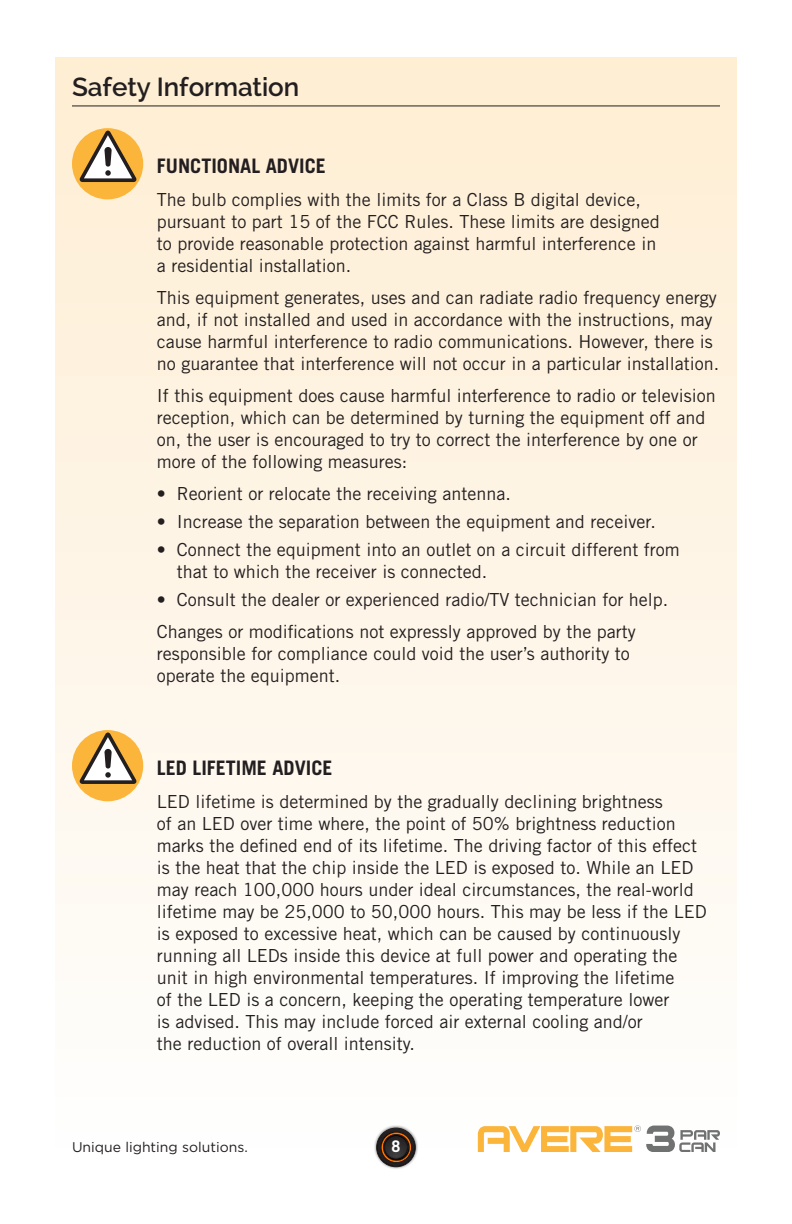
<style>
.page{position:relative;width:792px;height:1224px;background:#fff}
.page>*{position:absolute;margin:0;border:0;box-sizing:border-box;transform-origin:0 0}
.t1{font:600 26px "Raleway";color:#231f20}
.t2{font:700 20px "Trade Gothic LT Std";color:#231f20}
.t3{font:18px/22px "Trade Gothic LT Std";color:#231f20}
.t4{font:700 16px "Trade Gothic LT Std";color:#fff}
.t5{font:14px "Gotham";color:#231f20}
</style>
<div class="page">
<div style="left:55px;top:58px;width:682px;height:1094px;background:linear-gradient(to bottom,#fdedd2,#fefefe)"></div>
<div style="left:374px;top:1125px;width:44px;height:45px;background:#231f20;opacity:.75"></div>
<div style="left:377px;top:1128px;width:38px;height:39px;background:#201d1d;border-radius:19px"></div>
<div style="left:377px;top:1128px;width:38px;height:39px;border:1px solid #231f20;border-radius:50%"></div>
<div style="left:378px;top:1129px;width:36px;height:37px;background:#221e1f;border-radius:18px"></div>
<div style="left:378px;top:1129px;width:36px;height:37px;border:1px solid #231f20;border-radius:50%"></div>
<div style="left:379px;top:1131px;width:34px;height:33px;background:#231f20;border-radius:17px"></div>
<div style="left:379px;top:1131px;width:34px;height:33px;border:1px solid #231f20;border-radius:50%"></div>
<svg style="left:380px;top:1131px;width:32px;height:32px"></svg>
<hr style="left:72px;top:105px;width:648px;height:1px;background:#231f20">
<div style="left:72px;top:128px;width:71px;height:71px;background:#fcb53b;border-radius:50%"></div>
<svg style="left:80px;top:131px;width:57px;height:51px"></svg>
<div style="left:72px;top:730px;width:71px;height:71px;background:#fcb53b;border-radius:50%"></div>
<svg style="left:80px;top:733px;width:57px;height:51px"></svg>
<svg style="left:478px;top:1125px;width:242px;height:27px"></svg>
<h1 class="t1" style="left:72px;top:72px;width:229px">Safety Information</h1>
<p class="t2" style="left:157px;top:153px;width:170px">FUNCTIONAL ADVICE</p>
<p class="t3" style="left:157px;top:188px;width:504px">The bulb complies with the limits for a Class B digital device, pursuant to part 15 of the FCC Rules. These limits are designed to provide reasonable protection against harmful interference in a residential installation.</p>
<p class="t3" style="left:157px;top:286px;width:564px">This equipment generates, uses and can radiate radio frequency energy and, if not installed and used in accordance with the instructions, may cause harmful interference to radio communications. However, there is no guarantee that interference will not occur in a particular installation.</p>
<p class="t3" style="left:157px;top:384px;width:560px">If this equipment does cause harmful interference to radio or television reception, which can be determined by turning the equipment off and on, the user is encouraged to try to correct the interference by one or more of the following measures:</p>
<p class="t3" style="left:157px;top:482px;width:355px">• Reorient or relocate the receiving antenna.</p>
<p class="t3" style="left:157px;top:510px;width:500px">• Increase the separation between the equipment and receiver.</p>
<p class="t3" style="left:177px;top:538px;width:504px;text-indent:-20px">• Connect the equipment into an outlet on a circuit different from that to which the receiver is connected.</p>
<p class="t3" style="left:157px;top:583px;width:513px;line-height:32px">• Consult the dealer or experienced radio/TV technician for help.<br>Changes or modifications not expressly approved by the party</p>
<p class="t3" style="left:157px;top:642px;width:474px">responsible for compliance could void the user’s authority to operate the equipment.</p>
<p class="t2" style="left:157px;top:755px;width:177px">LED LIFETIME ADVICE</p>
<p class="t3" style="left:157px;top:790px;width:551px">LED lifetime is determined by the gradually declining brightness<br>of an LED over time where, the point of 50% brightness reduction marks the defined end of its lifetime. The driving factor of this effect is the heat that the chip inside the LED is exposed to. While an LED may reach 100,000 hours under ideal circumstances, the real-world lifetime may be 25,000 to 50,000 hours. This may be less if the LED is exposed to excessive heat, which can be caused by continuously running all LEDs inside this device at full power and operating the unit in high environmental temperatures. If improving the lifetime<br>of the LED is a concern, keeping the operating temperature lower<br>is advised. This may include forced air external cooling and/or<br>the reduction of overall intensity.</p>
<p class="t5" style="left:72px;top:1139px;width:177px">Unique lighting solutions.</p>
<p class="t4" style="left:392px;top:1137px;width:10px">8</p>
</div>
